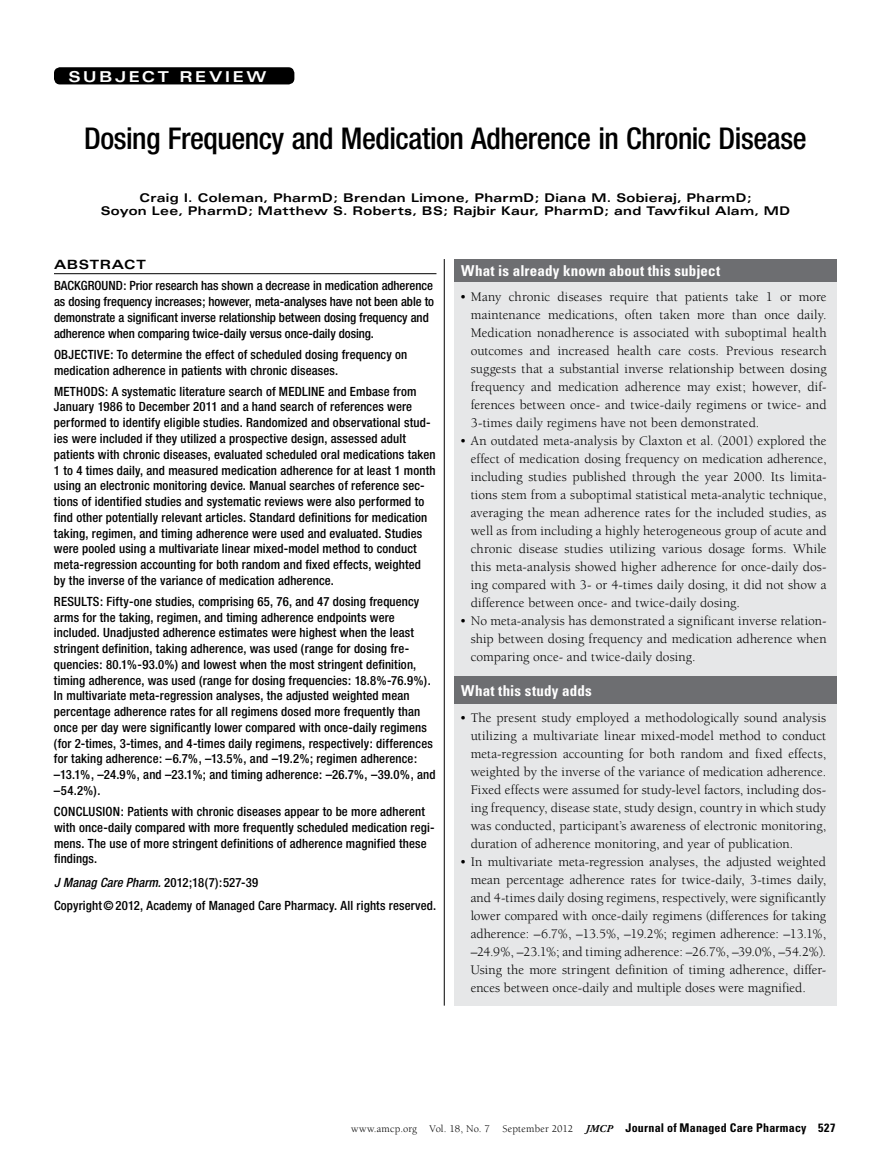
<style>
.page{position:relative;width:891px;height:1175px;background:#fff}
.page>*{position:absolute;margin:0;border:0;box-sizing:border-box;transform-origin:0 0}
.t1{font:500 condensed 30px "Helvetica Neue";letter-spacing:-.015em;color:#000}
.t2{font:700 condensed 15px "Univers";letter-spacing:.01em;color:#fff}
.t3{font:700 expanded 15px "Univers";letter-spacing:.165em;color:#fff}
.t4{font:13.5px/18px "Berkeley Pro";letter-spacing:.005em;color:#000;text-align:justify}
.t5{font:500 condensed 12.75px/15.8px "Helvetica Neue";letter-spacing:.01em;color:#000}
.t6{font:700 expanded 12.75px "Univers";letter-spacing:.045em;color:#000}
.t7{font:700 expanded 12px/13.5px "Univers";letter-spacing:.02em;color:#000;text-align:center}
.t8{font:10.5px "Berkeley Pro";letter-spacing:.01em;color:#000}
.s1{font-style:italic}
.s2{font-family:"Adobe Garamond Pro";font-weight:700;font-style:italic}
.s3{font-family:"Univers";font-weight:700;font-stretch:condensed;font-size:12px}
</style>
<div class="page">
<hr style="left:54px;top:273px;width:382px;height:1px;background:#000">
<hr style="left:444px;top:259px;width:1px;height:746px;background:#000">
<div style="left:455px;top:276px;width:382px;height:489px;background:#e6e7e8"></div>
<div style="left:455px;top:259px;width:382px;height:22px;background:#6d6e71"></div>
<div style="left:54px;top:67px;width:240px;height:17px;background:#000;border-radius:6px"></div>
<div style="left:455px;top:678px;width:382px;height:327px;background:#e6e7e8"></div>
<div style="left:455px;top:676px;width:382px;height:27px;background:#6d6e71"></div>
<p class="t3" style="left:69px;top:68px;width:199px">SUBJECT REVIEW</p>
<h1 class="t1" style="left:84px;top:121px;width:724px">Dosing Frequency and Medication Adherence in Chronic Disease</h1>
<p class="t7" style="left:101px;top:190px;width:691px">Craig I. Coleman, PharmD; Brendan Limone, PharmD; Diana M. Sobieraj, PharmD;<br>Soyon Lee, PharmD; Matthew S. Roberts, BS; Rajbir Kaur, PharmD; and Tawfikul Alam, MD</p>
<p class="t6" style="left:54px;top:257px;width:93px">ABSTRACT</p>
<p class="t5" style="left:54px;top:278px;width:382px">BACKGROUND: Prior research has shown a decrease in medication adherence as dosing frequency increases; however, meta-analyses have not been able to demonstrate a significant inverse relationship between dosing frequency and adherence when comparing twice-daily versus once-daily dosing.</p>
<p class="t5" style="left:54px;top:346px;width:355px">OBJECTIVE: To determine the effect of scheduled dosing frequency on medication adherence in patients with chronic diseases.</p>
<p class="t5" style="left:54px;top:383px;width:383px">METHODS: A systematic literature search of Med line and Embase from January 1986 to December 2011 and a hand search of references were performed to identify eligible studies. Randomized and observational stud&shy;ies were included if they utilized a prospective design, assessed adult patients with chronic diseases, evaluated scheduled oral medications taken 1 to 4 times daily, and measured medication adherence for at least 1 month using an electronic monitoring device. Manual searches of reference sec&shy;tions of identified studies and systematic reviews were also performed to find other potentially relevant articles. Standard definitions for medication taking, regimen, and timing adherence were used and evaluated. Studies were pooled using a multivariate linear mixed-model method to conduct meta-regression accounting for both random and fixed effects, weighted by the inverse of the variance of medication adherence.</p>
<p class="t5" style="left:54px;top:593px;width:383px">RESULTS: Fifty-one studies, comprising 65, 76, and 47 dosing frequency arms for the taking, regimen, and timing adherence endpoints were included. Unadjusted adherence estimates were highest when the least stringent definition, taking adherence, was used (range for dosing fre&shy;quencies: 80.1%-93.0%) and lowest when the most stringent definition, timing adherence, was used (range for dosing frequencies: 18.8%-76.9%).<br>In multivariate meta-regression analyses, the adjusted weighted mean percentage adherence rates for all regimens dosed more frequently than once per day were significantly lower compared with once-daily regimens (for 2-times, 3-times, and 4-times daily regimens, respectively: differences for taking adherence: –6.7%, –13.5%, and –19.2%; regimen adherence: –13.1%, –24.9%, and –23.1%; and timing adherence: –26.7%, –39.0%, and –54.2%).</p>
<p class="t5" style="left:54px;top:803px;width:382px">CONCLUSION: Patients with chronic diseases appear to be more adherent with once-daily compared with more frequently scheduled medication regi&shy;mens. The use of more stringent definitions of adherence magnified these findings.</p>
<p class="t5" style="left:54px;top:870px;width:384px;line-height:23.4px"><span class="s1">J Manag Care Pharm.</span> 2012;18(7):527-39<br>Copyright©2012, Academy of Managed Care Pharmacy. All rights reserved.</p>
<p class="t2" style="left:461px;top:261px;width:261px">What is already known about this subject</p>
<p class="t4" style="left:471px;top:287px;width:357px;text-indent:-11px">• Many chronic diseases require that patients take 1 or more maintenance medications, often taken more than once daily.<br>Medication nonadherence is associated with suboptimal health outcomes and increased health care costs. Previous research suggests that a substantial inverse relationship between dosing frequency and medication adherence may exist; however, dif&shy;ferences between once- and twice-daily regimens or twice- and 3-times daily regimens have not been demonstrated.</p>
<p class="t4" style="left:471px;top:431px;width:357px;text-indent:-11px">• An outdated meta-analysis by Claxton et al. (2001) explored the effect of medication dosing frequency on medication adherence, including studies published through the year 2000. Its limita&shy;tions stem from a suboptimal statistical meta-analytic technique, averaging the mean adherence rates for the included studies, as well as from including a highly heterogeneous group of acute and chronic disease studies utilizing various dosage forms. While this meta-analysis showed higher adherence for once-daily dos&shy;ing compared with 3- or 4-times daily dosing, it did not show a difference between once- and twice-daily dosing.</p>
<p class="t4" style="left:471px;top:611px;width:357px;text-indent:-11px">• No meta-analysis has demonstrated a significant inverse relation&shy;ship between dosing frequency and medication adherence when comparing once- and twice-daily dosing.</p>
<p class="t2" style="left:461px;top:681px;width:132px">What this study adds</p>
<p class="t4" style="left:471px;top:708px;width:357px;text-indent:-11px">• The present study employed a methodologically sound analysis utilizing a multivariate linear mixed-model method to conduct meta-regression accounting for both random and fixed effects, weighted by the inverse of the variance of medication adherence.<br>Fixed effects were assumed for study-level factors, including dos&shy;ing frequency, disease state, study design, country in which study was conducted, participant’s awareness of electronic monitoring, duration of adherence monitoring, and year of publication.</p>
<p class="t4" style="left:471px;top:852px;width:357px;text-indent:-11px">• In multivariate meta-regression analyses, the adjusted weighted mean percentage adherence rates for twice-daily, 3-times daily, and 4-times daily dosing regimens, respectively, were significantly lower compared with once-daily regimens (differences for taking adherence: –6.7%, –13.5%, –19.2%; regimen adherence: –13.1%, –24.9%, –23.1%; and timing adherence: –26.7%, –39.0%, –54.2%).<br>Using the more stringent definition of timing adherence, differ&shy;ences between once-daily and multiple doses were magnified.</p>
<p class="t8" style="left:351px;top:1122px;width:486px">www.amcp.org Vol. 18, No. 7 September 2012 <span class="s2">JMCP</span> <span class="s3">Journal of Managed Care Pharmacy 527</span></p>
</div>
